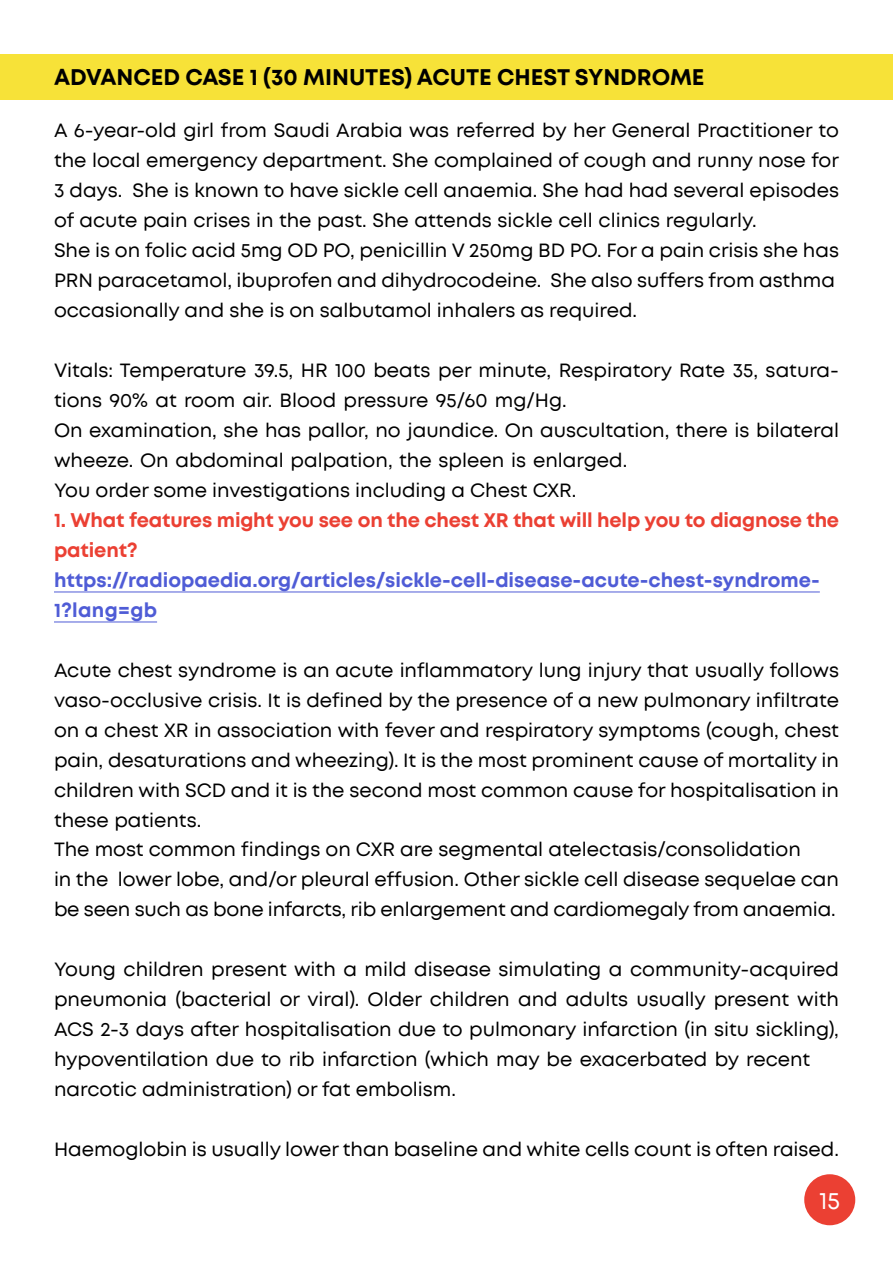
<style>
.page{position:relative;width:893px;height:1263px;background:#fff}
.page>*{position:absolute;margin:0;border:0;box-sizing:border-box;transform-origin:0 0}
.t1{font:24px "Mont";color:#fff}
.t2{font:700 22.5px "Mont";color:#000}
.t3{font:19.5px/30px "Mont";color:#000}
.t4{font:700 19.5px/30px "Mont";color:#4f5cd6}
.t5{font:700 19.5px/30px "Mont";letter-spacing:-.01em;color:#eb4033}
</style>
<div class="page">
<div style="left:804px;top:1174px;width:51px;height:51px;background:#eb4033;border-radius:50%"></div>
<div style="left:0;top:54px;width:893px;height:46px;background:#f7e238"></div>
<hr style="left:54px;top:591px;width:766px;height:1px;background:#4f5cd6">
<hr style="left:54px;top:621px;width:103px;height:1px;background:#4f5cd6">
<p class="t2" style="left:54px;top:66px;width:652px">ADVANCED CASE 1 (30 MINUTES) ACUTE CHEST SYNDROME</p>
<p class="t3" style="left:54px;top:116px;width:786px">A 6-year-old girl from Saudi Arabia was referred by her General Practitioner to the local emergency department. She complained of cough and runny nose for 3 days. She is known to have sickle cell anaemia. She had had several episodes of acute pain crises in the past. She attends sickle cell clinics regularly.<br>She is on folic acid 5mg OD PO, penicillin V 250mg BD PO. For a pain crisis she has PRN paracetamol, ibuprofen and dihydrocodeine. She also suffers from asthma occasionally and she is on salbutamol inhalers as required.</p>
<p class="t3" style="left:54px;top:356px;width:786px">Vitals: Temperature 39.5, HR 100 beats per minute, Respiratory Rate 35, satura&shy;tions 90% at room air. Blood pressure 95/60 mg/Hg.<br>On examination, she has pallor, no jaundice. On auscultation, there is bilateral wheeze. On abdominal palpation, the spleen is enlarged.<br>You order some investigations including a Chest CXR.</p>
<p class="t5" style="left:54px;top:506px;width:787px">1. What features might you see on the chest XR that will help you to diagnose the patient?</p>
<p class="t4" style="left:54px;top:565px;width:767px">https://radiopaedia.org/articles/sickle-cell-disease-acute-chest-syndrome-<br>1?lang=gb</p>
<p class="t3" style="left:54px;top:656px;width:786px">Acute chest syndrome is an acute inflammatory lung injury that usually follows vaso-occlusive crisis. It is defined by the presence of a new pulmonary infiltrate on a chest XR in association with fever and respiratory symptoms (cough, chest pain, desaturations and wheezing). It is the most prominent cause of mortality in children with SCD and it is the second most common cause for hospitalisation in these patients.<br>The most common findings on CXR are segmental atelectasis/consolidation<br>in the lower lobe, and/or pleural effusion. Other sickle cell disease sequelae can be seen such as bone infarcts, rib enlargement and cardiomegaly from anaemia.</p>
<p class="t3" style="left:54px;top:955px;width:786px">Young children present with a mild disease simulating a community-acquired pneumonia (bacterial or viral). Older children and adults usually present with ACS 2-3 days after hospitalisation due to pulmonary infarction (in situ sickling), hypoventilation due to rib infarction (which may be exacerbated by recent narcotic administration) or fat embolism.</p>
<p class="t3" style="left:54px;top:1135px;width:786px">Haemoglobin is usually lower than baseline and white cells count is often raised.</p>
<p class="t1" style="left:819px;top:1189px;width:22px">15</p>
</div>
